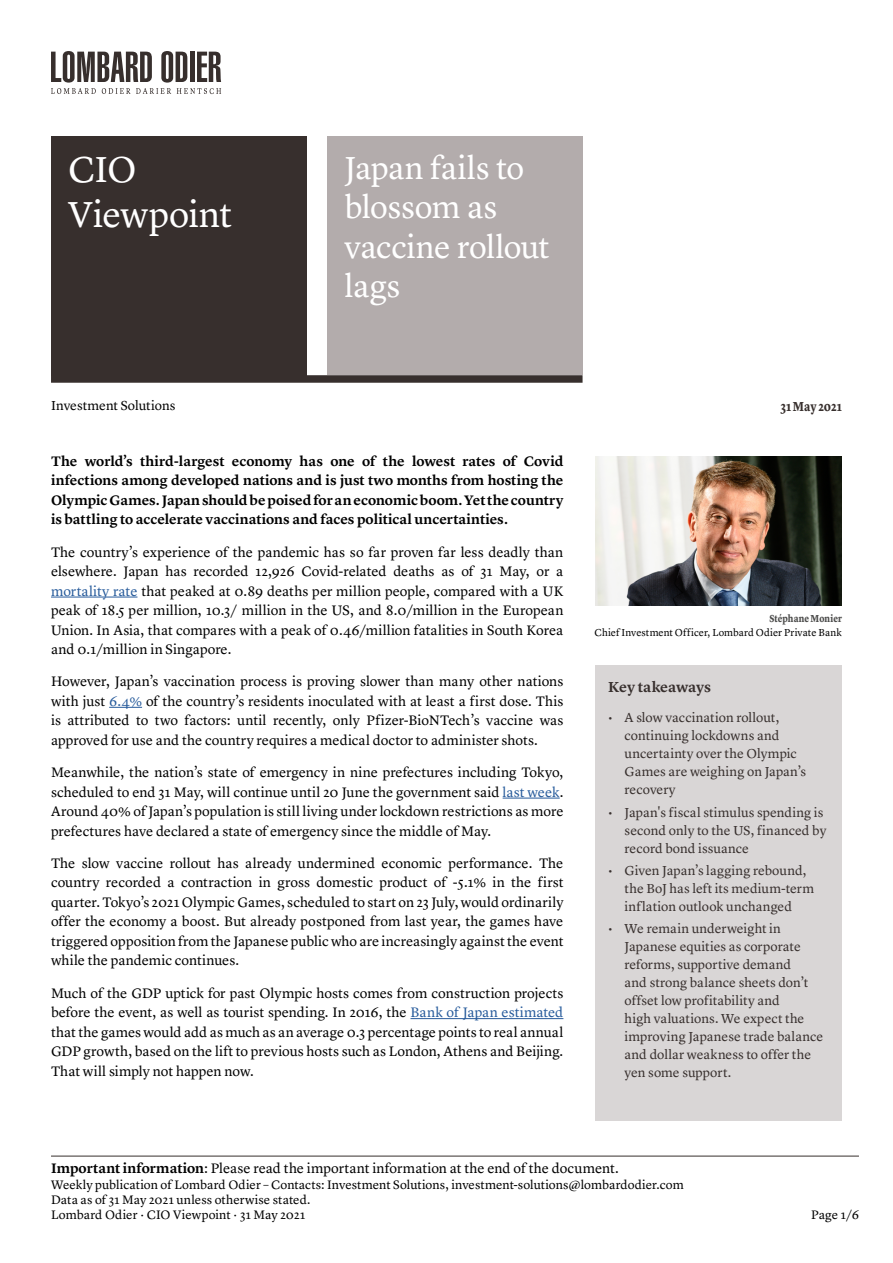
<style>
.page{position:relative;width:893px;height:1263px;background:#fff}
.page>*{position:absolute;margin:0;border:0;box-sizing:border-box;transform-origin:0 0}
.t1{font:37.5px/45px "Lyon Text";letter-spacing:-.015em;color:#fff}
.t2{font:33px/39.6px "Lyon Text";letter-spacing:-.015em;color:#fff}
.t3{font:600 15px "Lyon Text";letter-spacing:-.005em;color:#372f2d}
.t4{font:14.25px/19.5px "Lyon Text";color:#000;text-align:justify}
.t5{font:600 14.25px/19.5px "Lyon Text";color:#000;text-align:justify}
.t6{font:13.5px/18px "Lyon Text";color:#372f2d}
.t7{font:13.5px "Lyon Text";color:#000}
.t8{font:700 13.5px "Lyon Text";letter-spacing:.005em;color:#372f2d;scale:.82 1}
.t9{font:12.75px/15.3px "Lyon Text";letter-spacing:.005em;color:#000}
.t10{font:10.5px "Lyon Text";letter-spacing:.005em;color:#000}
.t11{font:700 10.5px "Lyon Text";letter-spacing:.005em;color:#4a4a49;scale:.82 1}
.s1{color:#275b9b}
.s2{font-weight:600}
</style>
<div class="page">
<svg style="left:51px;top:51px;width:170px;height:43px"></svg>
<div style="left:51px;top:375px;width:532px;height:8px;background:#372f2d"></div>
<hr style="left:51px;top:1156px;width:808px;height:1px;background:#372f2d">
<div style="left:51px;top:136px;width:255px;height:239px;background:#372f2d"></div>
<img style="left:595px;top:456px;width:247px;height:150px">
<div style="left:327px;top:136px;width:256px;height:239px;background:#b3acac"></div>
<hr style="left:51px;top:597px;width:86px;height:1px;background:#275b9b">
<hr style="left:109px;top:707px;width:33px;height:1px;background:#275b9b">
<hr style="left:503px;top:798px;width:57px;height:1px;background:#275b9b">
<hr style="left:410px;top:1018px;width:153px;height:1px;background:#275b9b">
<div style="left:595px;top:665px;width:247px;height:456px;background:#d9d6d6"></div>
<h1 class="t1" style="left:68px;top:143px;width:165px">CIO<br>Viewpoint</h1>
<h2 class="t2" style="left:344px;top:145px;width:207px">Japan fails to blossom as vaccine rollout lags</h2>
<p class="t7" style="left:51px;top:395px;width:126px">Investment Solutions</p>
<p class="t8" style="left:780px;top:396px;width:77px">31 May 2021</p>
<p class="t5" style="left:51px;top:450px;width:514px">The world’s third-largest economy has one of the lowest rates of Covid infections among developed nations and is just two months from hosting the Olympic Games. Japan should be poised for an economic boom. Yet the country is battling to accelerate vaccinations and faces political uncertainties.</p>
<p class="t4" style="left:51px;top:541px;width:514px">The country’s experience of the pandemic has so far proven far less deadly than elsewhere. Japan has recorded 12,926 Covid-related deaths as of 31 May, or a <span class="s1">mortality rate</span> that peaked at 0.89 deaths per million people, compared with a UK peak of 18.5 per million, 10.3/ million in the US, and 8.0/million in the European Union. In Asia, that compares with a peak of 0.46/million fatalities in South Korea and 0.1/million in Singapore.</p>
<p class="t4" style="left:51px;top:671px;width:514px">However, Japan’s vaccination process is proving slower than many other nations with just <span class="s1">6.4%</span> of the country’s residents inoculated with at least a first dose. This is attributed to two factors: until recently, only Pfizer-BioNTech’s vaccine was approved for use and the country requires a medical doctor to administer shots.</p>
<p class="t4" style="left:51px;top:761px;width:514px">Meanwhile, the nation’s state of emergency in nine prefectures including Tokyo, scheduled to end 31 May, will continue until 20 June the government said <span class="s1">last week</span>.<br>Around 40% of Japan’s population is still living under lockdown restrictions as more prefectures have declared a state of emergency since the middle of May.</p>
<p class="t4" style="left:51px;top:852px;width:514px">The slow vaccine rollout has already undermined economic performance. The country recorded a contraction in gross domestic product of -5.1% in the first quarter. Tokyo’s 2021 Olympic Games, scheduled to start on 23 July, would ordinarily offer the economy a boost. But already postponed from last year, the games have triggered opposition from the Japanese public who are increasingly against the event while the pandemic continues.</p>
<p class="t4" style="left:51px;top:982px;width:514px">Much of the GDP uptick for past Olympic hosts comes from construction projects before the event, as well as tourist spending. In 2016, the <span class="s1">Bank of Japan estimated </span>that the games would add as much as an average 0.3 percentage points to real annual GDP growth, based on the lift to previous hosts such as London, Athens and Beijing.<br>That will simply not happen now.</p>
<p class="t11" style="left:769px;top:610px;width:90px">Stéphane Monier</p>
<p class="t10" style="left:595px;top:624px;width:249px">Chief Investment Officer, Lombard Odier Private Bank</p>
<p class="t3" style="left:608px;top:675px;width:105px">Key takeaways</p>
<p class="t6" style="left:625px;top:708px;width:183px;text-indent:-16px">• A slow vaccination rollout, continuing lockdowns and uncertainty over the Olympic<br>Games are weighing on Japan’s recovery</p>
<p class="t6" style="left:625px;top:802px;width:203px;text-indent:-16px">• Japan's fiscal stimulus spending is second only to the US, financed by record bond issuance</p>
<p class="t6" style="left:625px;top:860px;width:191px;text-indent:-16px">• Given Japan’s lagging rebound, the BoJ has left its medium-term inflation outlook unchanged</p>
<p class="t6" style="left:625px;top:918px;width:200px;text-indent:-16px">• We remain underweight in<br>Japanese equities as corporate reforms, supportive demand<br>and strong balance sheets don’t offset low profitability and<br>high valuations. We expect the improving Japanese trade balance and dollar weakness to offer the yen some support.</p>
<p class="t4" style="left:51px;top:1157px;width:569px"><span class="s2">Important information</span>: Please read the important information at the end of the document.</p>
<p class="t9" style="left:51px;top:1175px;width:634px">Weekly publication of Lombard Odier – Contacts: Investment Solutions, investment-solutions@lombardodier.com<br>Data as of 31 May 2021 unless otherwise stated.<br>Lombard Odier · CIO Viewpoint · 31 May 2021</p>
<p class="t9" style="left:811px;top:1206px;width:49px">Page 1/6</p>
</div>
